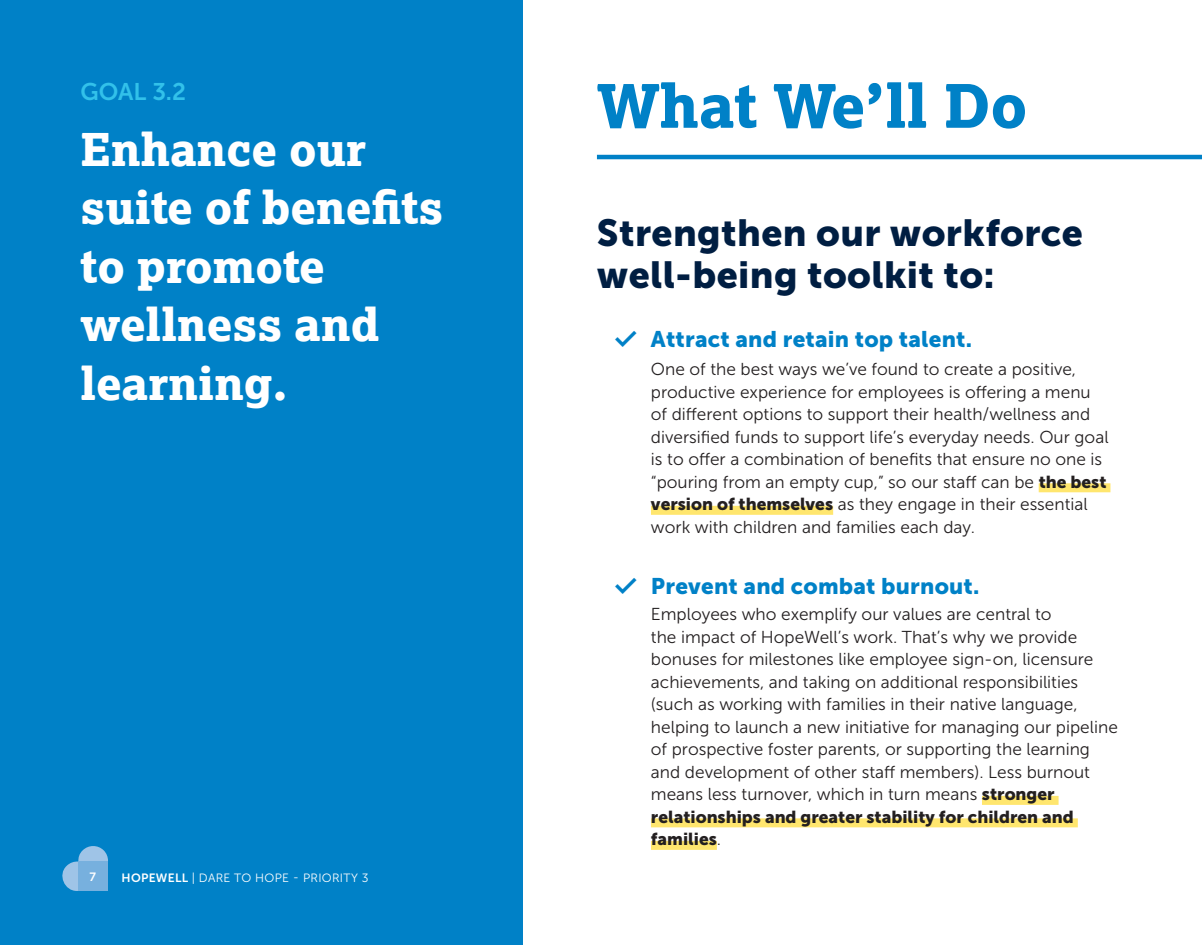
<style>
.page{position:relative;width:1202px;height:945px;background:#fff}
.page>*{position:absolute;margin:0;border:0;box-sizing:border-box;transform-origin:0 0}
.heading_-_navy{font:800 60px "Lexia";color:#0081c7}
.divider_page{font:800 45px/58.5px "Lexia";color:#fff}
.paragraph_style_1{font:37.5px/42px "Museo Sans 900";letter-spacing:.01em;color:#001e42}
.divider_page-2{font:24px "Museo Sans 700";color:#32c1ea}
.t1{font:22.5px "Museo Sans 900";letter-spacing:.01em;color:#0081c7}
.paragraph_style_1-2{font:17.25px/22.5px "Museo Sans 300";color:#231f20}
.Folio_left{font:12px "Museo Sans 300";letter-spacing:.025em;color:#fff}
.Page{font:12px "Museo Sans 700";color:#fff}
.s1{font-family:"Museo Sans 700"}
.s2{font-family:"Museo Sans 900"}
</style>
<div class="page">
<hr style="left:597px;top:155px;width:605px;height:4px;background:#0081c7">
<div style="left:0;top:1px;width:523px;height:944px;background:#0081c7"></div>
<svg style="left:62px;top:846px;width:46px;height:45px"></svg>
<div style="left:78px;top:862px;width:30px;height:29px;background:#77b0de"></div>
<div style="left:1038px;top:483px;width:72px;height:9px;background:#ffe66e"></div>
<div style="left:651px;top:506px;width:182px;height:9px;background:#ffe66e"></div>
<div style="left:982px;top:796px;width:76px;height:9px;background:#ffe66e"></div>
<div style="left:651px;top:818px;width:426px;height:9px;background:#ffe66e"></div>
<div style="left:651px;top:841px;width:66px;height:9px;background:#ffe66e"></div>
<p class="divider_page-2" style="left:80px;top:79px;width:107px">GOAL 3.2</p>
<p class="divider_page" style="left:80px;top:119px;width:364px">Enhance our suite of benefits to promote wellness and learning.</p>
<p class="Page" style="left:89px;top:870px;width:8px">7</p>
<p class="Folio_left" style="left:121px;top:871px;width:248px"><span class="s1">HOPEWELL</span> | DARE TO HOPE - PRIORITY 3</p>
<p class="heading_-_navy" style="left:597px;top:67px;width:432px">What We’ll Do</p>
<p class="paragraph_style_1" style="left:597px;top:211px;width:487px">Strengthen our workforce well-being toolkit to:</p>
<p class="t1" style="left:651px;top:326px;width:323px">Attract and retain top talent.</p>
<p class="paragraph_style_1-2" style="left:651px;top:358px;width:459px">One of the best ways we’ve found to create a positive, productive experience for employees is offering a menu of different options to support their health/wellness and diversified funds to support life’s everyday needs. Our goal is to offer a combination of benefits that ensure no one is “pouring from an empty cup,” so our staff can be <span class="s2">the best version of themselves</span> as they engage in their essential work with children and families each day.</p>
<p class="t1" style="left:651px;top:573px;width:330px">Prevent and combat burnout.</p>
<p class="paragraph_style_1-2" style="left:651px;top:603px;width:468px">Employees who exemplify our values are central to<br>the impact of HopeWell’s work. That’s why we provide bonuses for milestones like employee sign-on, licensure achievements, and taking on additional responsibilities (such as working with families in their native language, helping to launch a new initiative for managing our pipeline of prospective foster parents, or supporting the learning and development of other staff members). Less burnout means less turnover, which in turn means <span class="s2">stronger relationships and greater stability for children and families</span>.</p>
</div>
